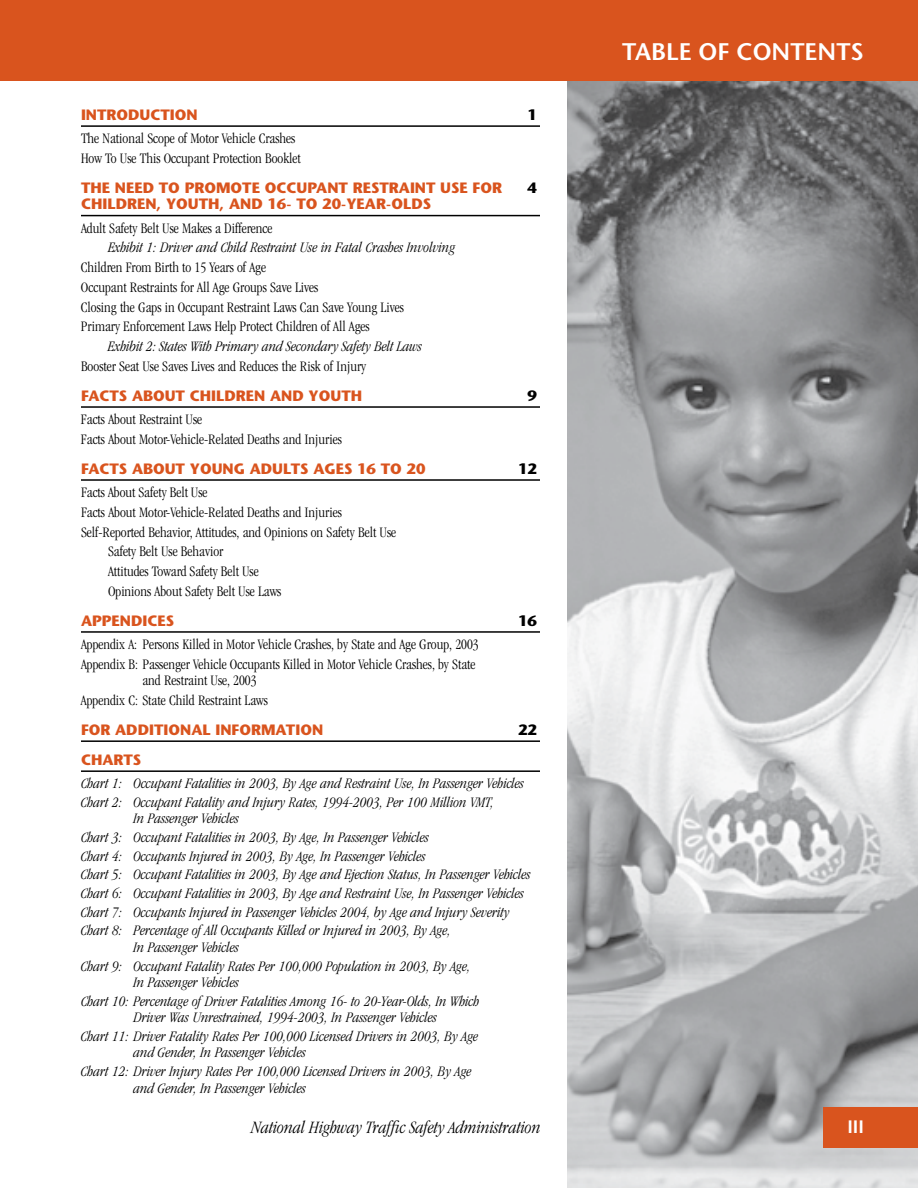
<style>
.page{position:relative;width:918px;height:1188px;background:#fff}
.page>*{position:absolute;margin:0;border:0;box-sizing:border-box;transform-origin:0 0}
.t1{font:600 24px "Stone Sans";color:#fff}
.t2{font:italic 300 condensed 18px "Garamond";color:#000}
.t3{font:600 18px "Stone Sans";color:#fff}
.t4{font:italic 300 condensed 15px/18.6px "Garamond";color:#000}
.t5{font:300 condensed 15px/19.8px "Garamond";color:#000}
.t6{font:700 15px "Stone Sans";color:#d9541e}
.t7{font:700 15px "Stone Sans";color:#000}
</style>
<div class="page">
<img style="left:567px;top:81px;width:351px;height:1107px">
<div style="left:0;top:0;width:918px;height:81px;background:#d9541e"></div>
<hr style="left:81px;top:125px;width:459px;height:2px;background:#000">
<hr style="left:81px;top:215px;width:459px;height:1px;background:#000">
<hr style="left:81px;top:406px;width:459px;height:2px;background:#000">
<hr style="left:81px;top:479px;width:459px;height:2px;background:#000">
<hr style="left:81px;top:631px;width:459px;height:2px;background:#000">
<hr style="left:81px;top:740px;width:459px;height:2px;background:#000">
<hr style="left:81px;top:770px;width:459px;height:2px;background:#000">
<div style="left:824px;top:1107px;width:94px;height:41px;background:#d9541e"></div>
<p class="t6" style="left:81px;top:105px;width:118px">INTRODUCTION</p>
<p class="t7" style="left:528px;top:105px;width:11px">1</p>
<p class="t5" style="left:81px;top:129px;width:222px">The National Scope of Motor Vehicle Crashes<br>How To Use This Occupant Protection Booklet</p>
<p class="t6" style="left:81px;top:178px;width:423px">THE NEED TO PROMOTE OCCUPANT RESTRAINT USE FOR</p>
<p class="t7" style="left:528px;top:178px;width:11px">4</p>
<p class="t6" style="left:81px;top:195px;width:352px">CHILDREN, YOUTH, AND 16- TO 20-YEAR-OLDS</p>
<p class="t5" style="left:81px;top:218px;width:193px">Adult Safety Belt Use Makes a Difference</p>
<p class="t4" style="left:108px;top:238px;width:349px">Exhibit 1: Driver and Child Restraint Use in Fatal Crashes Involving</p>
<p class="t5" style="left:81px;top:258px;width:325px">Children From Birth to 15 Years of Age<br>Occupant Restraints for All Age Groups Save Lives<br>Closing the Gaps in Occupant Restraint Laws Can Save Young Lives Primary Enforcement Laws Help Protect Children of All Ages</p>
<p class="t4" style="left:108px;top:337px;width:315px">Exhibit 2: States With Primary and Secondary Safety Belt Laws</p>
<p class="t5" style="left:81px;top:356px;width:287px">Booster Seat Use Saves Lives and Reduces the Risk of Injury</p>
<p class="t6" style="left:81px;top:386px;width:283px">FACTS ABOUT CHILDREN AND YOUTH</p>
<p class="t7" style="left:528px;top:386px;width:11px">9</p>
<p class="t5" style="left:81px;top:410px;width:262px">Facts About Restraint Use<br>Facts About Motor-Vehicle-Related Deaths and Injuries</p>
<p class="t6" style="left:81px;top:459px;width:346px">FACTS ABOUT YOUNG ADULTS AGES 16 TO 20</p>
<p class="t7" style="left:518px;top:459px;width:20px">12</p>
<p class="t5" style="left:81px;top:483px;width:128px">Facts About Safety Belt Use</p>
<p class="t5" style="left:81px;top:502px;width:262px">Facts About Motor-Vehicle-Related Deaths and Injuries</p>
<p class="t5" style="left:81px;top:522px;width:317px">Self-Reported Behavior, Attitudes, and Opinions on Safety Belt Use</p>
<p class="t5" style="left:81px;top:542px;width:144px">S afety Belt Use Behavior</p>
<p class="t5" style="left:81px;top:561px;width:179px">Attitudes Toward Safety Belt Use</p>
<p class="t5" style="left:108px;top:581px;width:175px">Opinions About Safety Belt Use Laws</p>
<p class="t6" style="left:81px;top:611px;width:12px">APP</p>
<p class="t6" style="left:112px;top:611px;width:64px">ENDICES</p>
<p class="t7" style="left:518px;top:611px;width:20px">16</p>
<p class="t5" style="left:81px;top:634px;width:399px">Appendix A: Persons Killed in Motor Vehicle Crashes, by State and Age Group, 2003<br>Appendix B: Passenger Vehicle Occupants Killed in Motor Vehicle Crashes, by State</p>
<p class="t5" style="left:81px;top:671px;width:188px;text-indent:62px">and Restraint Use, 2003<br>Appendix C: State Child Restraint Laws</p>
<p class="t6" style="left:81px;top:720px;width:244px">FOR ADDITIONAL INFORMATION</p>
<p class="t7" style="left:518px;top:720px;width:20px">22</p>
<p class="t6" style="left:81px;top:750px;width:62px">CHARTS</p>
<p class="t4" style="left:81px;top:774px;width:445px">Chart 1: Occupant Fatalities in 2003, By Age and Restraint Use, In Passenger Vehicles<br>Chart 2: Occupant Fatality and Injury Rates, 1994-2003, Per 100 Million VMT,</p>
<p class="t4" style="left:81px;top:809px;width:451px;text-indent:53px">In Passenger Vehicles<br>Chart 3: Occupant Fatalities in 2003, By Age, In Passenger Vehicles<br>Chart 4: Occupants Injured in 2003, By Age, In Passenger Vehicles<br>Chart 5: Occupant Fatalities in 2003, By Age and Ejection Status, In Passenger Vehicles Chart 6: Occupant Fatalities in 2003, By Age and Restraint Use, In Passenger Vehicles Chart 7: Occupants Injured in Passenger Vehicles 2004, by Age and Injury Severity Chart 8: Percentage of All Occupants Killed or Injured in 2003, By Age,</p>
<p class="t4" style="left:81px;top:938px;width:391px;text-indent:52px">In Passenger Vehicles<br>Chart 9: Occupant Fatality Rates Per 100,000 Population in 2003, By Age,</p>
<p class="t4" style="left:81px;top:973px;width:400px;text-indent:52px">In Passenger Vehicles<br>Chart 10: Percentage of Driver Fatalities Among 16- to 20-Year-Olds, In Which</p>
<p class="t4" style="left:81px;top:1008px;width:399px;text-indent:53px">Driver Was Unrestrained, 1994-2003, In Passenger Vehicles<br>Chart 11: Driver Fatality Rates Per 100,000 Licensed Drivers in 2003, By Age</p>
<p class="t4" style="left:81px;top:1043px;width:392px;text-indent:53px">and Gender, In Passenger Vehicles<br>Chart 12: Driver Injury Rates Per 100,000 Licensed Drivers in 2003, By Age</p>
<p class="t4" style="left:133px;top:1079px;width:174px">and Gender, In Passenger Vehicles</p>
<h1 class="t1" style="left:622px;top:36px;width:243px">TABLE OF CONTENTS</h1>
<p class="t2" style="left:251px;top:1118px;width:291px">National Highway Traffic Safety Administration</p>
<p class="t3" style="left:847px;top:1115px;width:6px">III</p>
</div>
